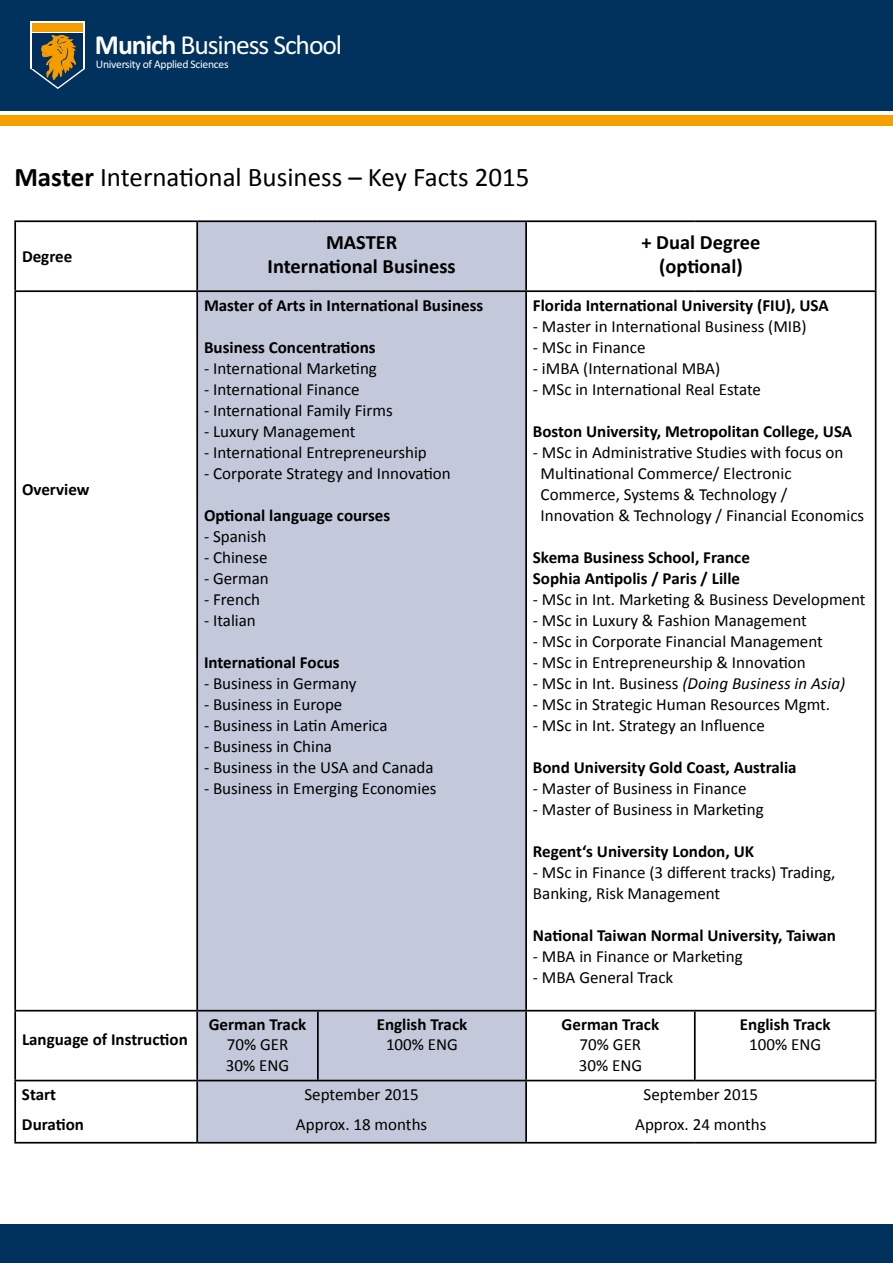
<style>
.page{position:relative;width:893px;height:1263px;background:#fff}
.page>*{position:absolute;margin:0;border:0;box-sizing:border-box;transform-origin:0 0}
.t1{font:27.6px "Calibri";letter-spacing:-.04em;color:#fff}
.t2{font:27px "Calibri";color:#000}
.t3{font:700 20.4px/23.9px "Calibri";color:#000;text-align:center}
.t4{font:17.1px/21px "Calibri";color:#000}
.t5{font:700 17.1px/21px "Calibri";color:#000}
.t6{font:italic 17.1px "Calibri";color:#000}
.t7{font:11.55px "Calibri";letter-spacing:-.025em;color:#fff}
.s1{font-weight:700}
.s2{font-style:normal}
</style>
<div class="page">
<div style="left:0;top:0;width:893px;height:111px;background:#00325d"></div>
<div style="left:0;top:115px;width:893px;height:10px;background:#f6a000"></div>
<svg style="left:31px;top:21px;width:54px;height:14px"></svg>
<div style="left:32px;top:33px;width:51px;height:35px;background:#002f5d"></div>
<div style="left:32px;top:23px;width:51px;height:8px;background:#f59c00"></div>
<svg style="left:31px;top:35px;width:54px;height:54px"></svg>
<div style="left:0;top:1225px;width:893px;height:38px;background:#00325d"></div>
<div style="left:198px;top:222px;width:327px;height:920px;background:#c3c9da"></div>
<hr style="left:14px;top:220px;width:183px;height:2px;background:#000">
<hr style="left:14px;top:222px;width:2px;height:68px;background:#000">
<hr style="left:197px;top:220px;width:121px;height:2px;background:#000">
<hr style="left:196px;top:222px;width:2px;height:68px;background:#000">
<hr style="left:318px;top:220px;width:208px;height:2px;background:#000">
<hr style="left:526px;top:220px;width:169px;height:2px;background:#000">
<hr style="left:525px;top:222px;width:2px;height:68px;background:#000">
<hr style="left:695px;top:220px;width:181px;height:2px;background:#000">
<hr style="left:875px;top:222px;width:1px;height:68px;background:#000">
<hr style="left:14px;top:290px;width:183px;height:2px;background:#000">
<hr style="left:14px;top:292px;width:2px;height:718px;background:#000">
<hr style="left:197px;top:290px;width:121px;height:2px;background:#000">
<hr style="left:196px;top:292px;width:2px;height:718px;background:#000">
<hr style="left:318px;top:290px;width:208px;height:2px;background:#000">
<hr style="left:526px;top:290px;width:169px;height:2px;background:#000">
<hr style="left:525px;top:292px;width:2px;height:718px;background:#000">
<hr style="left:695px;top:290px;width:181px;height:2px;background:#000">
<hr style="left:875px;top:292px;width:1px;height:718px;background:#000">
<hr style="left:14px;top:1010px;width:183px;height:1px;background:#000">
<hr style="left:14px;top:1011px;width:2px;height:69px;background:#000">
<hr style="left:197px;top:1010px;width:121px;height:1px;background:#000">
<hr style="left:196px;top:1011px;width:2px;height:69px;background:#000">
<hr style="left:318px;top:1010px;width:208px;height:1px;background:#000">
<hr style="left:317px;top:1011px;width:2px;height:69px;background:#000">
<hr style="left:526px;top:1010px;width:169px;height:1px;background:#000">
<hr style="left:525px;top:1011px;width:2px;height:69px;background:#000">
<hr style="left:695px;top:1010px;width:181px;height:1px;background:#000">
<hr style="left:694px;top:1011px;width:2px;height:69px;background:#000">
<hr style="left:875px;top:1011px;width:1px;height:69px;background:#000">
<hr style="left:14px;top:1080px;width:183px;height:1px;background:#000">
<hr style="left:14px;top:1081px;width:2px;height:61px;background:#000">
<hr style="left:197px;top:1080px;width:121px;height:1px;background:#000">
<hr style="left:196px;top:1081px;width:2px;height:61px;background:#000">
<hr style="left:318px;top:1080px;width:208px;height:1px;background:#000">
<hr style="left:526px;top:1080px;width:169px;height:1px;background:#000">
<hr style="left:525px;top:1081px;width:2px;height:61px;background:#000">
<hr style="left:695px;top:1080px;width:181px;height:1px;background:#000">
<hr style="left:875px;top:1081px;width:1px;height:61px;background:#000">
<hr style="left:14px;top:1142px;width:183px;height:1px;background:#000">
<hr style="left:197px;top:1142px;width:121px;height:1px;background:#000">
<hr style="left:318px;top:1142px;width:208px;height:1px;background:#000">
<hr style="left:526px;top:1142px;width:169px;height:1px;background:#000">
<hr style="left:695px;top:1142px;width:181px;height:1px;background:#000">
<h1 class="t1" style="left:95px;top:28px;width:249px"><span class="s1">Munich</span> Business School</h1>
<p class="t7" style="left:96px;top:57px;width:134px">University of Applied Sciences</p>
<h2 class="t2" style="left:14px;top:160px;width:517px"><span class="s1">Master</span> International Business – Key Facts 2015</h2>
<p class="t5" style="left:22px;top:246px;width:52px">Degree</p>
<p class="t5" style="left:22px;top:478px;width:69px">Overview</p>
<p class="t5" style="left:22px;top:1029px;width:167px">Language of Instruction</p>
<p class="t3" style="left:268px;top:231px;width:190px">MASTER<br>International Business</p>
<p class="t3" style="left:641px;top:231px;width:120px">+ Dual Degree (optional)</p>
<p class="t5" style="left:204px;top:295px;width:281px">Master of Arts in International Business</p>
<p class="t5" style="left:204px;top:337px;width:173px">Business Concentrations</p>
<p class="t4" style="left:204px;top:358px;width:174px">- International Marketing</p>
<p class="t4" style="left:204px;top:379px;width:157px">- International Finance</p>
<p class="t4" style="left:204px;top:400px;width:190px">- International Family Firms</p>
<p class="t4" style="left:204px;top:421px;width:153px">- Luxury Management</p>
<p class="t4" style="left:204px;top:442px;width:224px">- International Entrepreneurship</p>
<p class="t4" style="left:204px;top:463px;width:248px">- Corporate Strategy and Innovation</p>
<p class="t5" style="left:204px;top:505px;width:188px">Optional language courses</p>
<p class="t4" style="left:204px;top:526px;width:64px">- Spanish</p>
<p class="t4" style="left:204px;top:547px;width:65px">- Chinese</p>
<p class="t4" style="left:204px;top:568px;width:66px">- German</p>
<p class="t4" style="left:204px;top:589px;width:58px">- French</p>
<p class="t4" style="left:204px;top:610px;width:53px">- Italian</p>
<p class="t5" style="left:204px;top:651px;width:137px">International Focus</p>
<p class="t4" style="left:204px;top:673px;width:154px">- Business in Germany</p>
<p class="t4" style="left:204px;top:694px;width:140px">- Business in Europe</p>
<p class="t4" style="left:204px;top:715px;width:185px">- Business in Latin America</p>
<p class="t4" style="left:204px;top:736px;width:130px">- Business in China</p>
<p class="t4" style="left:204px;top:757px;width:231px">- Business in the USA and Canada</p>
<p class="t4" style="left:204px;top:777px;width:234px">- Business in Emerging Economies</p>
<p class="t5" style="left:209px;top:1014px;width:99px">German Track</p>
<p class="t4" style="left:226px;top:1034px;width:65px;line-height:20.4px">70% GER<br>30% ENG</p>
<p class="t5" style="left:377px;top:1014px;width:92px">English Track</p>
<p class="t4" style="left:386px;top:1034px;width:73px">100% ENG</p>
<p class="t5" style="left:533px;top:294px;width:297px">Florida International University (FIU), USA</p>
<p class="t4" style="left:533px;top:315px;width:275px">- Master in International Business (MIB)</p>
<p class="t4" style="left:533px;top:336px;width:114px">- MSc in Finance</p>
<p class="t4" style="left:533px;top:357px;width:189px">- iMBA (International MBA)</p>
<p class="t4" style="left:533px;top:378px;width:230px">- MSc in International Real Estate</p>
<p class="t5" style="left:533px;top:420px;width:321px">Boston University, Metropolitan College, USA</p>
<p class="t4" style="left:541px;top:441px;width:325px;text-indent:-8px">- MSc in Administrative Studies with focus on Multinational Commerce/ Electronic Commerce, Systems &amp; Technology / Innovation &amp; Technology / Financial Economics</p>
<p class="t5" style="left:533px;top:546px;width:219px">Skema Business School, France<br>Sophia Antipolis / Paris / Lille</p>
<p class="t4" style="left:533px;top:588px;width:334px">- MSc in Int. Marketing &amp; Business Development</p>
<p class="t4" style="left:533px;top:609px;width:275px">- MSc in Luxury &amp; Fashion Management</p>
<p class="t4" style="left:533px;top:630px;width:291px">- MSc in Corporate Financial Management</p>
<p class="t4" style="left:533px;top:651px;width:274px">- MSc in Entrepreneurship &amp; Innovation</p>
<p class="t6" style="left:533px;top:671px;width:314px"><span class="s2">- MSc in Int. Business</span> (Doing Business in Asia)</p>
<p class="t4" style="left:533px;top:693px;width:299px">- MSc in Strategic Human Resources Mgmt.</p>
<p class="t4" style="left:533px;top:714px;width:233px">- MSc in Int. Strategy an Influence</p>
<p class="t5" style="left:533px;top:756px;width:265px">Bond University Gold Coast, Australia</p>
<p class="t4" style="left:533px;top:777px;width:215px">- Master of Business in Finance</p>
<p class="t4" style="left:533px;top:798px;width:232px">- Master of Business in Marketing</p>
<p class="t5" style="left:533px;top:840px;width:223px">Regent‘s University London, UK</p>
<p class="t4" style="left:533px;top:861px;width:304px">- MSc in Finance (3 different tracks) Trading,<br>Banking, Risk Management</p>
<p class="t5" style="left:533px;top:924px;width:305px">National Taiwan Normal University, Taiwan</p>
<p class="t4" style="left:533px;top:945px;width:211px">- MBA in Finance or Marketing</p>
<p class="t4" style="left:533px;top:966px;width:142px">- MBA General Track</p>
<p class="t5" style="left:562px;top:1014px;width:99px">German Track</p>
<p class="t4" style="left:579px;top:1034px;width:65px;line-height:20.4px">70% GER<br>30% ENG</p>
<p class="t5" style="left:740px;top:1014px;width:92px">English Track</p>
<p class="t4" style="left:749px;top:1034px;width:73px">100% ENG</p>
<p class="t5" style="left:22px;top:1079px;width:64px;line-height:30.6px">Start<br>Duration</p>
<p class="t4" style="left:296px;top:1079px;width:133px;line-height:30.6px;text-align:center">September 2015<br>Approx. 18 months</p>
<p class="t4" style="left:635px;top:1079px;width:133px;line-height:30.6px;text-align:center">September 2015<br>Approx. 24 months</p>
</div>
